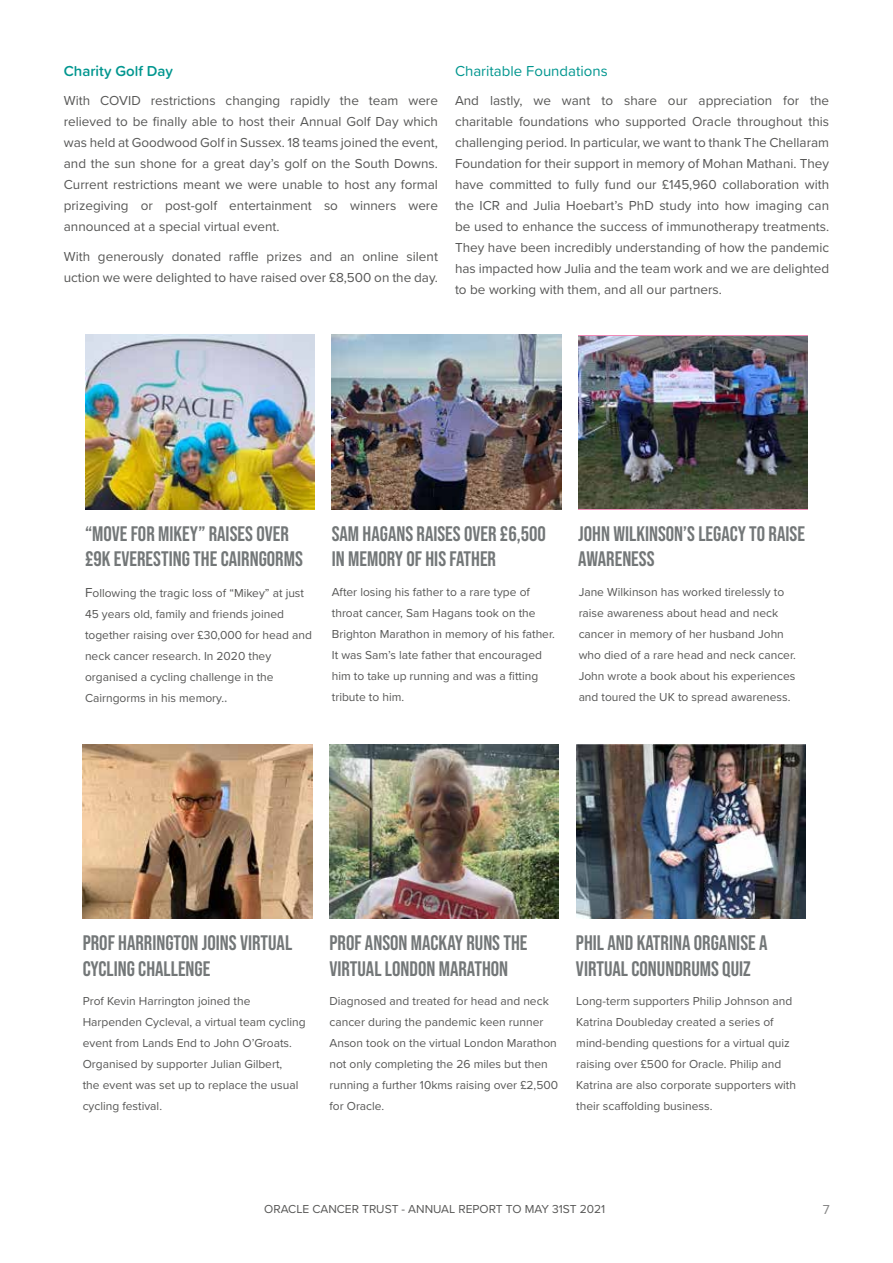
<style>
.page{position:relative;width:893px;height:1263px;background:#fff}
.page>*{position:absolute;margin:0;border:0;box-sizing:border-box;transform-origin:0 0}
.t1{font:21px/25.5px "Bebas Neue";color:#737778}
.t2{font:15px "Proxima Soft";color:#00968f}
.t3{font:600 15px "Proxima Soft";color:#00968f}
.t4{font:13.5px/21px "Proxima Nova";color:#575756;text-align:justify}
.t5{font:13.5px "Proxima Nova";color:#878787}
.t6{font:12px/21px "Proxima Nova";color:#575756}
.s1{font-size:13.5px}
.s2{font-family:"Source Sans Pro";font-size:13.5px;color:#737778}
</style>
<div class="page">
<img style="left:332px;top:335px;width:229px;height:174px">
<img style="left:85px;top:335px;width:230px;height:174px">
<img style="left:579px;top:336px;width:229px;height:172px">
<img style="left:329px;top:744px;width:230px;height:174px">
<img style="left:83px;top:744px;width:229px;height:174px">
<img style="left:576px;top:744px;width:230px;height:174px">
<p class="t3" style="left:64px;top:59px;width:111px">Charity Golf Day</p>
<p class="t4" style="left:64px;top:90px;width:376px">With COVID restrictions changing rapidly the team were relieved to be finally able to host their Annual Golf Day which was held at Goodwood Golf in Sussex. 18 teams joined the event, and the sun shone for a great day’s golf on the South Downs.<br>Current restrictions meant we were unable to host any formal prizegiving or post-golf entertainment so winners were announced at a special virtual event.</p>
<p class="t4" style="left:64px;top:245px;width:376px">With generously donated raffle prizes and an online silent uction we were delighted to have raised over £8,500 on the day.</p>
<p class="t2" style="left:455px;top:59px;width:154px">Charitable Foundations</p>
<p class="t4" style="left:455px;top:90px;width:376px">And lastly, we want to share our appreciation for the charitable foundations who supported Oracle throughout this challenging period. In particular, we want to thank The Chellaram Foundation for their support in memory of Mohan Mathani. They have committed to fully fund our £145,960 collaboration with the ICR and Julia Hoebart’s PhD study into how imaging can be used to enhance the success of immunotherapy treatments.<br>They have been incredibly understanding of how the pandemic has impacted how Julia and the team work and we are delighted to be working with them, and all our partners.</p>
<h1 class="t1" style="left:85px;top:521px;width:219px">“MOVE FOR MIKEY” RAISES OVER £9K EVERESTING THE CAIRNGORMS</h1>
<h1 class="t1" style="left:332px;top:521px;width:216px">SAM HAGANS RAISES OVER £6,500<br>IN MEMORY OF HIS FATHER</h1>
<h1 class="t1" style="left:578px;top:521px;width:228px">JOHN WILKINSON’S LEGACY TO RAISE<br>AWARENESS</h1>
<p class="t6" style="left:85px;top:582px;width:229px"><span class="s1">F</span>ollowing the tragic loss of “Mikey” at just 45 years old, family and friends joined together raising over £30,000 for head and neck cancer research. In 2020 they organised a cycling challenge in the Cairngorms in his memory.<span class="s2">.</span></p>
<p class="t6" style="left:332px;top:581px;width:224px">After losing his father to a rare type of throat cancer, Sam Hagans took on the Brighton Marathon in memory of his father.<br>It was Sam’s late father that encouraged him to take up running and was a fitting tribute to him.</p>
<p class="t6" style="left:579px;top:581px;width:219px">Jane Wilkinson has worked tirelessly to raise awareness about head and neck cancer in memory of her husband John who died of a rare head and neck cancer.<br>John wrote a book about his experiences and toured the UK to spread awareness.</p>
<h1 class="t1" style="left:83px;top:930px;width:211px">PROF HARRINGTON JOINS VIRTUAL<br>CYCLING CHALLENGE</h1>
<h1 class="t1" style="left:329px;top:930px;width:200px">PROF ANSON MACKAY RUNS THE<br>VIRTUAL LONDON MARATHON</h1>
<h1 class="t1" style="left:576px;top:930px;width:193px">PHIL AND KATRINA ORGANISE A<br>VIRTUAL CONUNDRUMS QUIZ</h1>
<p class="t6" style="left:83px;top:990px;width:224px">Prof Kevin Harrington joined the Harpenden Cycleval, a virtual team cycling event from Lands End to John O’Groats.<br>Organised by supporter Julian Gilbert,<br>the event was set up to replace the usual cycling festival.</p>
<p class="t6" style="left:329px;top:990px;width:230px">Diagnosed and treated for head and neck cancer during the pandemic keen runner Anson took on the virtual London Marathon not only completing the 26 miles but then running a further 10kms raising over £2,500 for Oracle.</p>
<p class="t6" style="left:576px;top:990px;width:221px">Long-term supporters Philip Johnson and Katrina Doubleday created a series of mind-bending questions for a virtual quiz raising over £500 for Oracle. Philip and Katrina are also corporate supporters with their scaffolding business.</p>
<p class="t6" style="left:264px;top:1198px;width:342px">ORACLE CANCER TRUST - ANNUAL REPORT TO MAY 31ST 2021</p>
<p class="t5" style="left:823px;top:1199px;width:8px">7</p>
</div>
